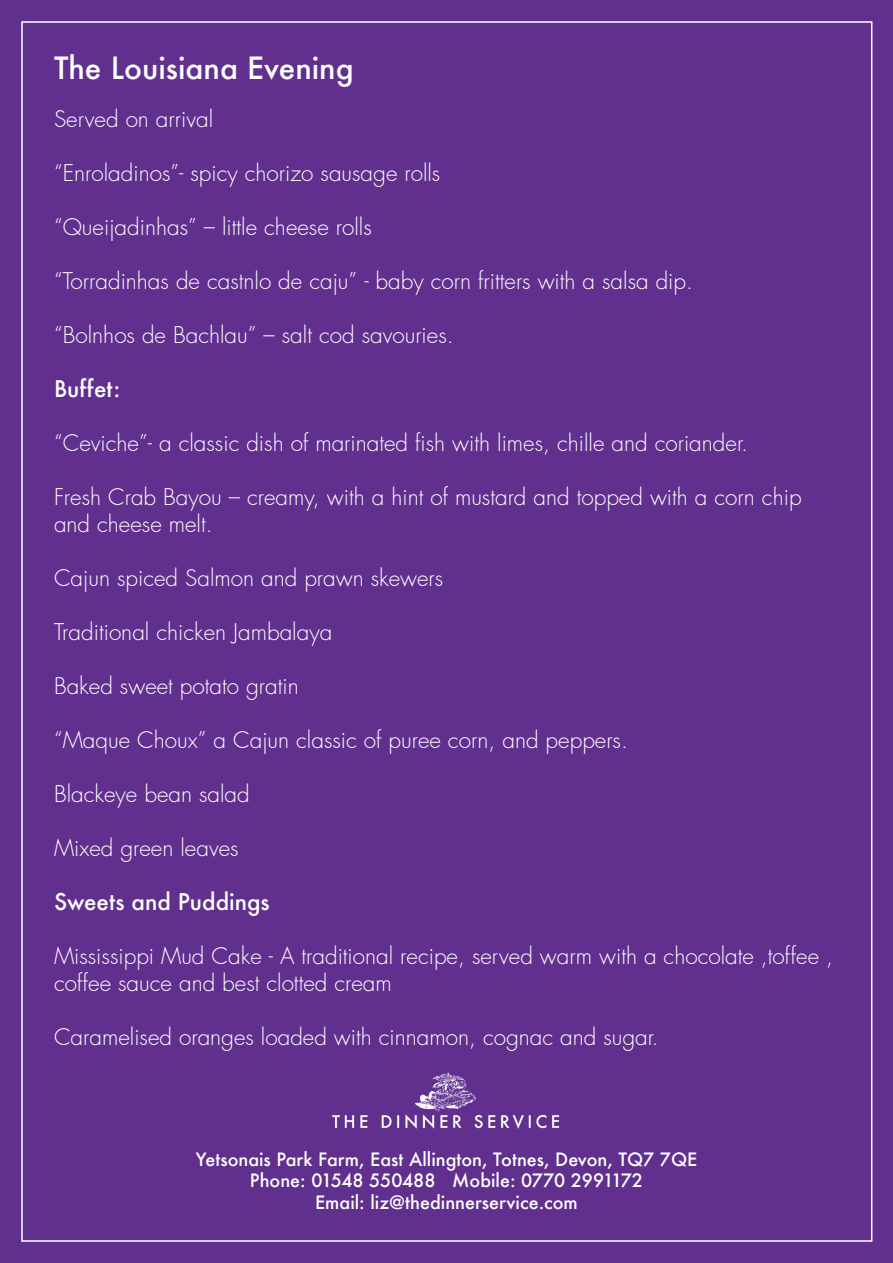
<style>
.page{position:relative;width:893px;height:1263px;background:#612f8e}
.page>*{position:absolute;margin:0;border:0;box-sizing:border-box;transform-origin:0 0}
.t1{font:500 30px "Futura";color:#fff}
.t2{font:300 22.5px/27px "Futura";color:#fff}
.t3{font:500 22.5px "Futura";color:#fff}
.t4{font:500 18px "Futura";color:#fff}
</style>
<div class="page">
<img style="left:332px;top:1072px;width:228px;height:57px">
<p class="t1" style="left:54px;top:47px;width:301px">The Louisiana Evening</p>
<p class="t2" style="left:54px;top:106px;width:161px">Served on arrival</p>
<p class="t2" style="left:54px;top:160px;width:388px">“Enroladinos”- spicy chorizo sausage rolls</p>
<p class="t2" style="left:54px;top:214px;width:319px">“Queijadinhas” – little cheese rolls</p>
<p class="t2" style="left:54px;top:268px;width:641px">“Torradinhas de castnlo de caju” - baby corn fritters with a salsa dip.</p>
<p class="t2" style="left:54px;top:322px;width:401px">“Bolnhos de Bachlau” – salt cod savouries.</p>
<p class="t3" style="left:54px;top:374px;width:68px">Buffet:</p>
<p class="t2" style="left:54px;top:430px;width:695px">“Ceviche”- a classic dish of marinated fish with limes, chille and coriander.</p>
<p class="t2" style="left:54px;top:484px;width:749px">Fresh Crab Bayou – creamy, with a hint of mustard and topped with a corn chip and cheese melt.</p>
<p class="t2" style="left:54px;top:565px;width:391px">Cajun spiced Salmon and prawn skewers</p>
<p class="t2" style="left:54px;top:619px;width:280px">Traditional chicken Jambalaya</p>
<p class="t2" style="left:54px;top:673px;width:246px">Baked sweet potato gratin</p>
<p class="t2" style="left:54px;top:727px;width:576px">“Maque Choux” a Cajun classic of puree corn, and peppers.</p>
<p class="t2" style="left:54px;top:781px;width:197px">Blackeye bean salad</p>
<p class="t2" style="left:54px;top:835px;width:186px">Mixed green leaves</p>
<p class="t3" style="left:54px;top:887px;width:217px">Sweets and Puddings</p>
<p class="t2" style="left:54px;top:943px;width:781px">Mississippi Mud Cake - A traditional recipe, served warm with a chocolate ,toffee , coffee sauce and best clotted cream</p>
<p class="t2" style="left:54px;top:1024px;width:606px">Caramelised oranges loaded with cinnamon, cognac and sugar.</p>
<p class="t4" style="left:196px;top:1147px;width:503px">Yetsonais Park Farm, East Allington, Totnes, Devon, TQ7 7QE</p>
<p class="t4" style="left:250px;top:1168px;width:394px">Phone: 01548 550488 Mobile: 0770 2991172</p>
<p class="t4" style="left:315px;top:1190px;width:264px">Email: liz@thedinnerservice.com</p>
</div>
